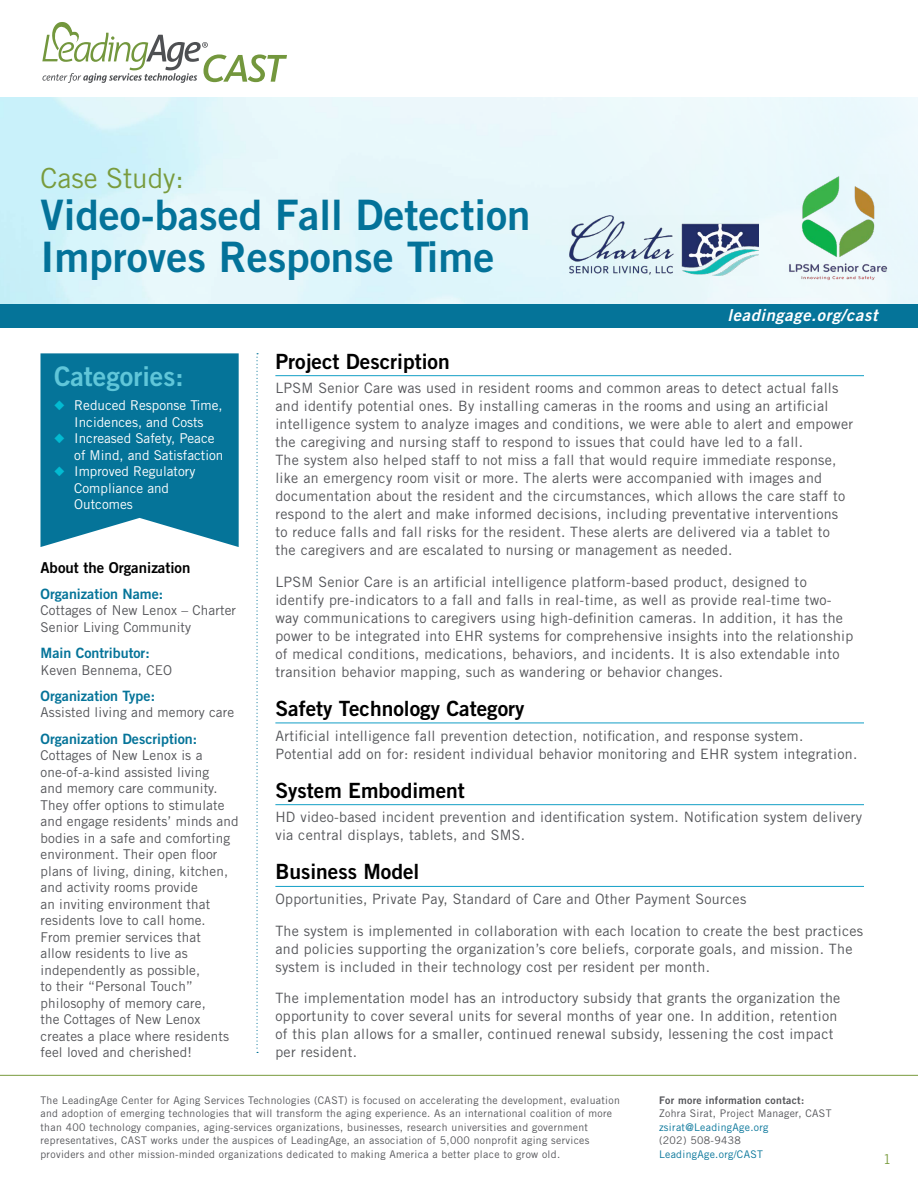
<style>
.page{position:relative;width:918px;height:1188px;background:#fff}
.page>*{position:absolute;margin:0;border:0;box-sizing:border-box;transform-origin:0 0}
.t1{font:42px/42px "Trade Gothic LT Std Bd 2";color:#037299}
.t2{font:27.75px "Trade Gothic LT Std";color:#799b3d}
.t3{font:27px "Trade Gothic LT Std Bd 2";color:#60c6d9}
.t4{font:21px "Trade Gothic LT Std Bd 2";color:#000}
.t5{font:16.5px "Trade Gothic LT Std Bd 2 Obl";letter-spacing:.04em;color:#fff}
.t6{font:15px "Trade Gothic LT Std Bd 2";color:#000}
.t7{font:14.25px/18px "Trade Gothic LT Std";letter-spacing:.02em;color:#55565a}
.t8{font:14.25px/18px "Trade Gothic LT Std";letter-spacing:.02em;color:#545559}
.t9{font:14.25px "Trade Gothic LT Std Bd 2";color:#057499}
.t10{font:13.5px/16.5px "Trade Gothic LT Std";letter-spacing:.01em;color:#55565a}
.t11{font:13.5px/16.5px "Trade Gothic LT Std";color:#fff}
.t12{font:13.5px "Trade Gothic LT Std";color:#799b3d}
.t13{font:10.5px/13.5px "Trade Gothic LT Std";letter-spacing:.03em;color:#55565a}
.t14{font:10.5px "Trade Gothic LT Std";letter-spacing:.03em;color:#057499}
.t15{font:10.5px "Trade Gothic LT Std Bd 2";letter-spacing:.03em;color:#55565a}
.s1{color:#03bbd2}
</style>
<div class="page">
<img style="left:0;top:97px;width:918px;height:207px">
<svg style="left:42px;top:22px;width:245px;height:61px"></svg>
<div style="left:0;top:304px;width:918px;height:23px;background:#057499"></div>
<svg style="left:40px;top:353px;width:199px;height:194px;background:#197fa1"></svg>
<hr style="left:275px;top:375px;width:589px;height:1px;background:#139fc6">
<hr style="left:275px;top:723px;width:589px;height:1px;background:#139fc6">
<hr style="left:275px;top:804px;width:589px;height:1px;background:#139fc6">
<hr style="left:275px;top:886px;width:589px;height:1px;background:#139fc6">
<svg style="left:256px;top:353px;width:2px;height:700px"></svg>
<hr style="left:0;top:1075px;width:918px;height:1px;background:#799b3d">
<img style="left:570px;top:215px;width:189px;height:60px">
<img style="left:788px;top:175px;width:100px;height:106px">
<h2 class="t2" style="left:40px;top:161px;width:145px">Case Study:</h2>
<h1 class="t1" style="left:40px;top:193px;width:492px">Video-based Fall Detection<br>Improves Response Time</h1>
<p class="t5" style="left:728px;top:305px;width:151px">leadingage.org/cast</p>
<h3 class="t3" style="left:54px;top:360px;width:131px">Categories:</h3>
<p class="t11" style="left:54px;top:397px;width:170px;text-align:center"><span class="s1">◆</span> Reduced Response Time,<br>Incidences, and Costs</p>
<p class="t11" style="left:74px;top:430px;width:151px;text-indent:-20px"><span class="s1">◆</span> Increased Safety, Peace of Mind, and Satisfaction</p>
<p class="t11" style="left:74px;top:463px;width:123px;text-indent:-20px"><span class="s1">◆</span> Improved Regulatory<br>Compliance and<br>Outcomes</p>
<p class="t6" style="left:40px;top:558px;width:151px">About the Organization</p>
<p class="t9" style="left:40px;top:585px;width:124px">Organization Name:</p>
<p class="t10" style="left:41px;top:602px;width:197px">Cottages of New Lenox – Charter<br>Senior Living Community</p>
<p class="t9" style="left:40px;top:644px;width:111px">Main Contributor:</p>
<p class="t10" style="left:40px;top:661px;width:133px">Keven Bennema, CEO</p>
<p class="t9" style="left:40px;top:687px;width:116px">Organization Type:</p>
<p class="t10" style="left:41px;top:704px;width:195px">Assisted living and memory care</p>
<p class="t9" style="left:40px;top:730px;width:158px">Organization Description:</p>
<p class="t10" style="left:40px;top:747px;width:200px">Cottages of New Lenox is a one-of-a-kind assisted living<br>and memory care community.<br>They offer options to stimulate and engage residents’ minds and bodies in a safe and comforting environment. Their open floor plans of living, dining, kitchen, and activity rooms provide<br>an inviting environment that residents love to call home.<br>From premier services that<br>allow residents to live as independently as possible,<br>to their “Personal Touch” philosophy of memory care,<br>the Cottages of New Lenox creates a place where residents feel loved and cherished!</p>
<h3 class="t4" style="left:275px;top:348px;width:176px">Project Description</h3>
<p class="t7" style="left:275px;top:379px;width:579px">LPSM Senior Care was used in resident rooms and common areas to detect actual falls and identify potential ones. By installing cameras in the rooms and using an artificial intelligence system to analyze images and conditions, we were able to alert and empower the caregiving and nursing staff to respond to issues that could have led to a fall.<br>The system also helped staff to not miss a fall that would require immediate response, like an emergency room visit or more. The alerts were accompanied with images and documentation about the resident and the circumstances, which allows the care staff to respond to the alert and make informed decisions, including preventative interventions to reduce falls and fall risks for the resident. These alerts are delivered via a tablet to the caregivers and are escalated to nursing or management as needed.</p>
<p class="t7" style="left:275px;top:573px;width:580px">LPSM Senior Care is an artificial intelligence platform-based product, designed to identify pre-indicators to a fall and falls in real-time, as well as provide real-time two&shy;way communications to caregivers using high-definition cameras. In addition, it has the power to be integrated into EHR systems for comprehensive insights into the relationship of medical conditions, medications, behaviors, and incidents. It is also extendable into transition behavior mapping, such as wandering or behavior changes.</p>
<h3 class="t4" style="left:275px;top:695px;width:251px">Safety Technology Category</h3>
<p class="t8" style="left:275px;top:726px;width:583px">Artificial intelligence fall prevention detection, notification, and response system.<br>Potential add on for: resident individual behavior monitoring and EHR system integration.</p>
<h3 class="t4" style="left:275px;top:777px;width:191px">System Embodiment</h3>
<p class="t8" style="left:275px;top:808px;width:588px">HD video-based incident prevention and identification system. Notification system delivery via central displays, tablets, and SMS.</p>
<h3 class="t4" style="left:275px;top:859px;width:146px">Business Model</h3>
<p class="t8" style="left:275px;top:890px;width:472px">Opportunities, Private Pay, Standard of Care and Other Payment Sources</p>
<p class="t8" style="left:275px;top:921px;width:589px">The system is implemented in collaboration with each location to create the best practices and policies supporting the organization’s core beliefs, corporate goals, and mission. The system is included in their technology cost per resident per month.</p>
<p class="t8" style="left:275px;top:989px;width:566px">The implementation model has an introductory subsidy that grants the organization the opportunity to cover several units for several months of year one. In addition, retention of this plan allows for a smaller, continued renewal subsidy, lessening the cost impact per resident.</p>
<p class="t13" style="left:40px;top:1093px;width:581px">The LeadingAge Center for Aging Services Technologies (CAST) is focused on accelerating the development, evaluation and adoption of emerging technologies that will transform the aging experience. As an international coalition of more than 400 technology companies, aging-services organizations, businesses, research universities and government representatives, CAST works under the auspices of LeadingAge, an association of 5,000 nonprofit aging services providers and other mission-minded organizations dedicated to making America a better place to grow old.</p>
<p class="t15" style="left:659px;top:1094px;width:147px">For more information contact:</p>
<p class="t13" style="left:659px;top:1107px;width:174px">Zohra Sirat, Project Manager, CAST</p>
<p class="t14" style="left:659px;top:1121px;width:111px">zsirat@LeadingAge.org</p>
<p class="t13" style="left:659px;top:1134px;width:83px">(202) 508-9438</p>
<p class="t14" style="left:659px;top:1148px;width:105px">LeadingAge.org/CAST</p>
<p class="t12" style="left:883px;top:1151px;width:10px">1</p>
</div>
